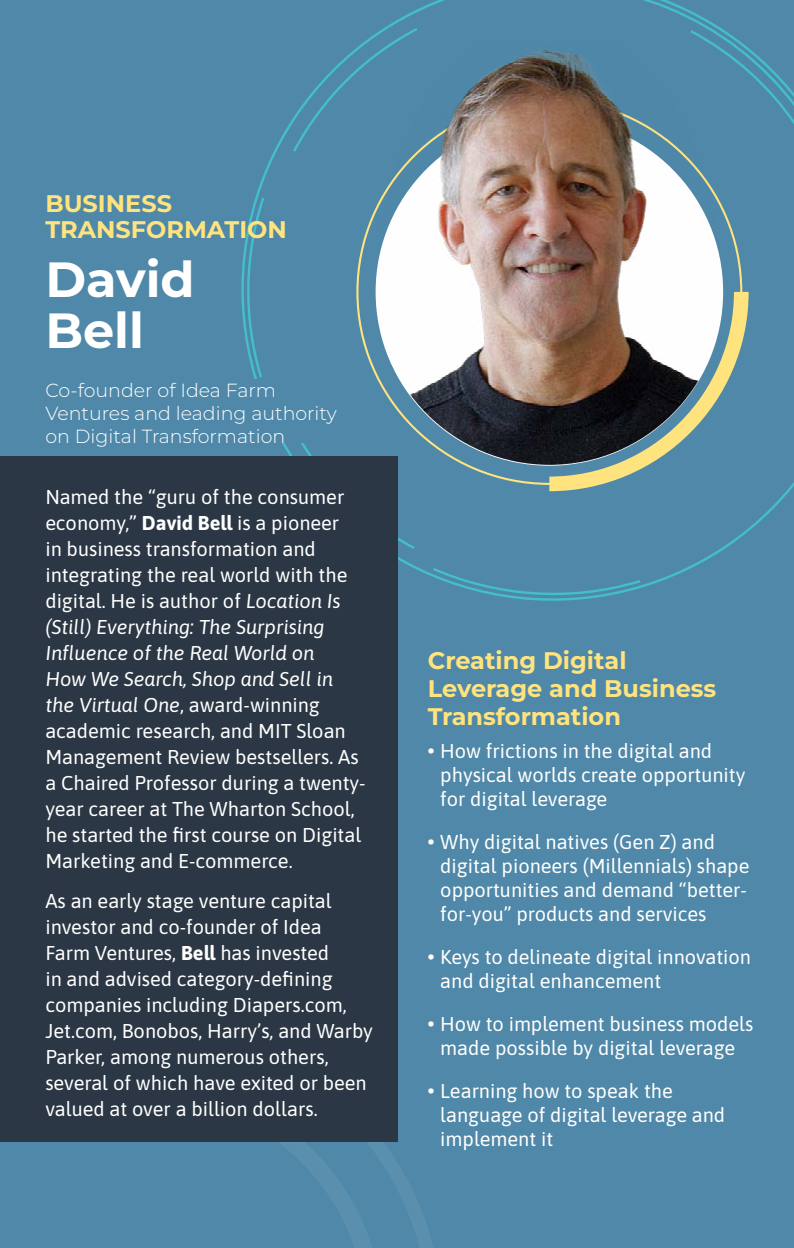
<style>
.page{position:relative;width:794px;height:1248px;background:#fff}
.page>*{position:absolute;margin:0;border:0;box-sizing:border-box;transform-origin:0 0}
.t1{font:700 49.4px/50.6px "Montserrat";color:#fff}
.t2{font:700 24px/28px "Montserrat";color:#ffe37e}
.t3{font:20px/26px "Asap";color:#fff}
.t4{font:300 19px/22.8px "Montserrat";color:#fff}
.s1{font-weight:700}
.s2{font-style:italic}
.s3{font-family:"Montserrat";font-weight:900}
</style>
<div class="page">
<div style="left:0;top:0;width:794px;height:1247px;background:#4f88a8"></div>
<svg style="left:241px;top:0;width:553px;height:635px"></svg>
<svg style="left:243px;top:195px;width:23px;height:184px"></svg>
<svg style="left:430px;top:565px;width:213px;height:37px"></svg>
<svg style="left:687px;top:28px;width:107px;height:404px"></svg>
<svg style="left:291px;top:26px;width:129px;height:128px"></svg>
<svg style="left:277px;top:396px;width:140px;height:155px"></svg>
<svg style="left:378px;top:1021px;width:55px;height:226px"></svg>
<svg style="left:141px;top:1141px;width:237px;height:106px"></svg>
<div style="left:0;top:456px;width:397px;height:685px;background:#2b3744"></div>
<svg style="left:356px;top:99px;width:392px;height:392px"></svg>
<img style="left:376px;top:45px;width:347px;height:420px">
<div style="left:45px;top:379px;width:308px;height:64px;background:#4f88a8"></div>
<p class="t2" style="left:45px;top:189px;width:243px;line-height:26px">BUSINESS<br>TRANSFORMATION</p>
<h1 class="t1" style="left:45px;top:253px;width:151px">David<br>Bell</h1>
<p class="t4" style="left:45px;top:379px;width:293px">Co-founder of Idea Farm<br>Ventures and leading authority on Digital Transformation</p>
<p class="t3" style="left:45px;top:482px;width:322px">Named the “guru of the consumer economy,” <span class="s1">David Bell</span> is a pioneer<br>in business transformation and integrating the real world with the digital. He is author of <span class="s2">Location Is (Still) Everything: The Surprising Influence of the Real World on<br>How We Search, Shop and Sell in the Virtual One</span>, award-winning academic research, and MIT Sloan Management Review bestsellers. As a Chaired Professor during a twenty&shy;year career at The Wharton School, he started the first course on Digital Marketing and E-commerce.</p>
<p class="t3" style="left:45px;top:887px;width:329px">As an early stage venture capital investor and co-founder of Idea<br>Farm Ventures, <span class="s1">Bell</span> has invested<br>in and advised category-defining companies including Diapers.com, Jet.com, Bonobos, Harry’s, and Warby Parker, among numerous others, several of which have exited or been valued at over a billion dollars.</p>
<p class="t2" style="left:428px;top:645px;width:290px">Creating Digital<br>Leverage and Business<br>Transformation</p>
<p class="t3" style="left:440px;top:737px;width:307px;line-height:24px;text-indent:-13px"><span class="s3">∙</span> How frictions in the digital and physical worlds create opportunity for digital leverage</p>
<p class="t3" style="left:440px;top:828px;width:311px;line-height:24px;text-indent:-13px"><span class="s3">∙</span> Why digital natives (Gen Z) and digital pioneers (Millennials) shape opportunities and demand “better&shy;for-you” products and services</p>
<p class="t3" style="left:440px;top:943px;width:312px;line-height:24px;text-indent:-13px"><span class="s3">∙</span> Keys to delineate digital innovation and digital enhancement</p>
<p class="t3" style="left:427px;top:1010px;width:327px;line-height:24px;text-align:center"><span class="s3">∙</span> How to implement business models made possible by digital leverage</p>
<p class="t3" style="left:440px;top:1077px;width:286px;line-height:24px;text-indent:-13px"><span class="s3">∙</span> Learning how to speak the language of digital leverage and implement it</p>
</div>
